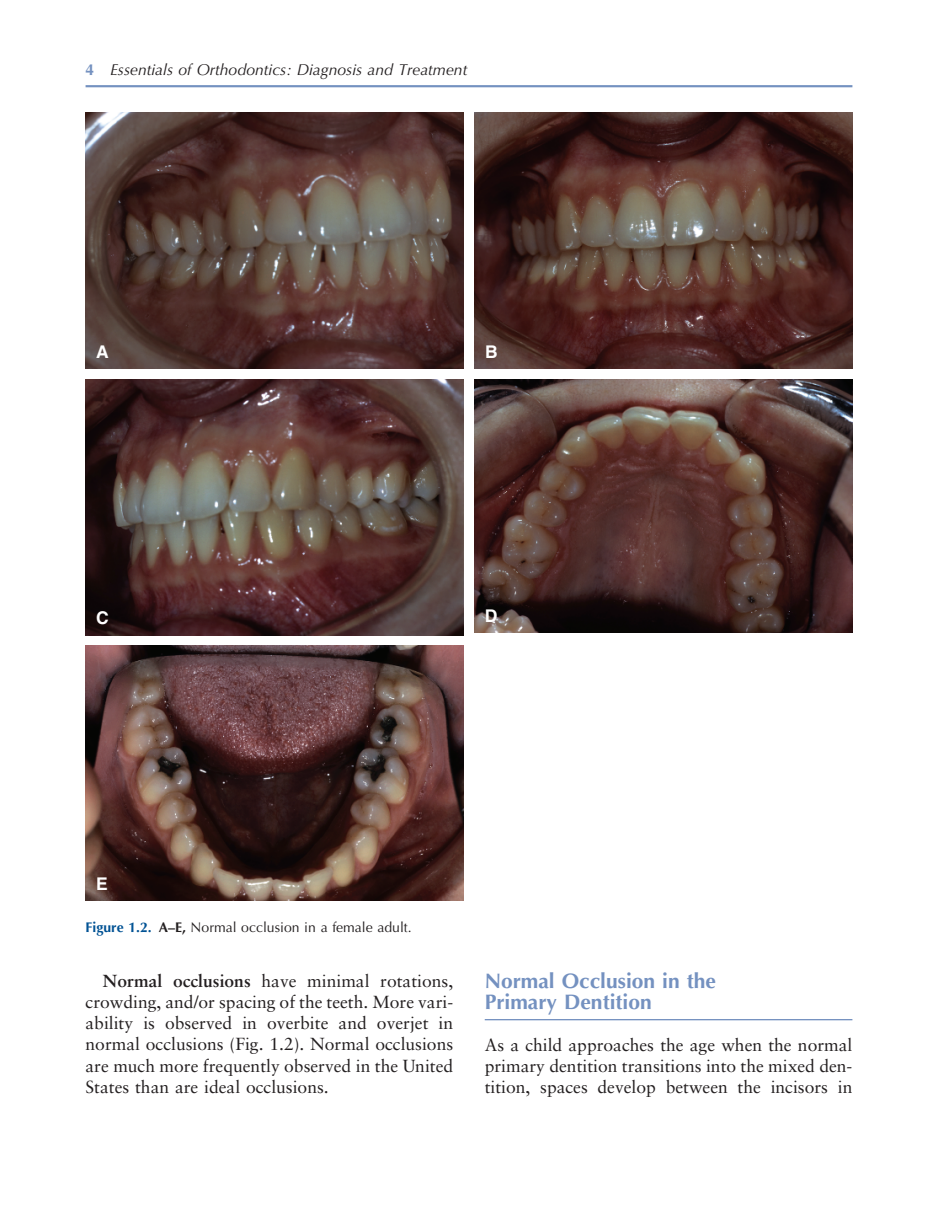
<style>
.page{position:relative;width:938px;height:1221px;background:#fff}
.page>*{position:absolute;margin:0;border:0;box-sizing:border-box;transform-origin:0 0}
.t1{font:700 21px/21px "Optima";color:#7491c0}
.t2{font:17.5px/21px "Sabon";color:#231f20;text-align:justify}
.t3{font:700 17.5px "Helvetica LT Std";color:#fff}
.t4{font:italic 15.75px "Optima";color:#231f20}
.t5{font:14px "Optima";color:#231f20}
.s1{font-weight:700;font-style:normal;color:#7491c0}
.s2{font-weight:700;color:#005294}
.s3{font-weight:700}
</style>
<div class="page">
<hr style="left:86px;top:85px;width:766px;height:2px;background:#7491c0">
<hr style="left:485px;top:1018px;width:367px;height:2px;background:#7491c0">
<img style="left:86px;top:113px;width:377px;height:256px">
<img style="left:474px;top:113px;width:378px;height:256px">
<img style="left:86px;top:379px;width:377px;height:256px">
<img style="left:474px;top:379px;width:378px;height:253px">
<img style="left:86px;top:646px;width:377px;height:254px">
<p class="t4" style="left:86px;top:63px;width:383px"><span class="s1">4</span> Essentials of Orthodontics: Diagnosis and Treatment</p>
<p class="t3" style="left:96px;top:341px;width:14px">A</p>
<p class="t3" style="left:485px;top:341px;width:14px">B</p>
<p class="t3" style="left:96px;top:607px;width:14px">C</p>
<p class="t3" style="left:485px;top:605px;width:14px">D</p>
<p class="t3" style="left:96px;top:873px;width:13px">E</p>
<p class="t5" style="left:86px;top:921px;width:328px"><span class="s2">Figure 1.2.</span> <span class="s3">A – E,</span> Normal occlusion in a female adult.</p>
<p class="t2" style="left:86px;top:972px;width:369px;text-indent:17px"><span class="s3">Normal occlusions</span> have minimal rotations, crowding, and/or spacing of the teeth. More vari&shy;ability is observed in overbite and overjet in normal occlusions (Fig. 1.2 ). Normal occlusions are much more frequently observed in the United States than are ideal occlusions.</p>
<p class="t1" style="left:485px;top:971px;width:233px">Normal Occlusion in the<br>Primary Dentition</p>
<p class="t2" style="left:485px;top:1035px;width:369px">As a child approaches the age when the normal primary dentition transitions into the mixed den&shy;tition, spaces develop between the incisors in</p>
</div>
